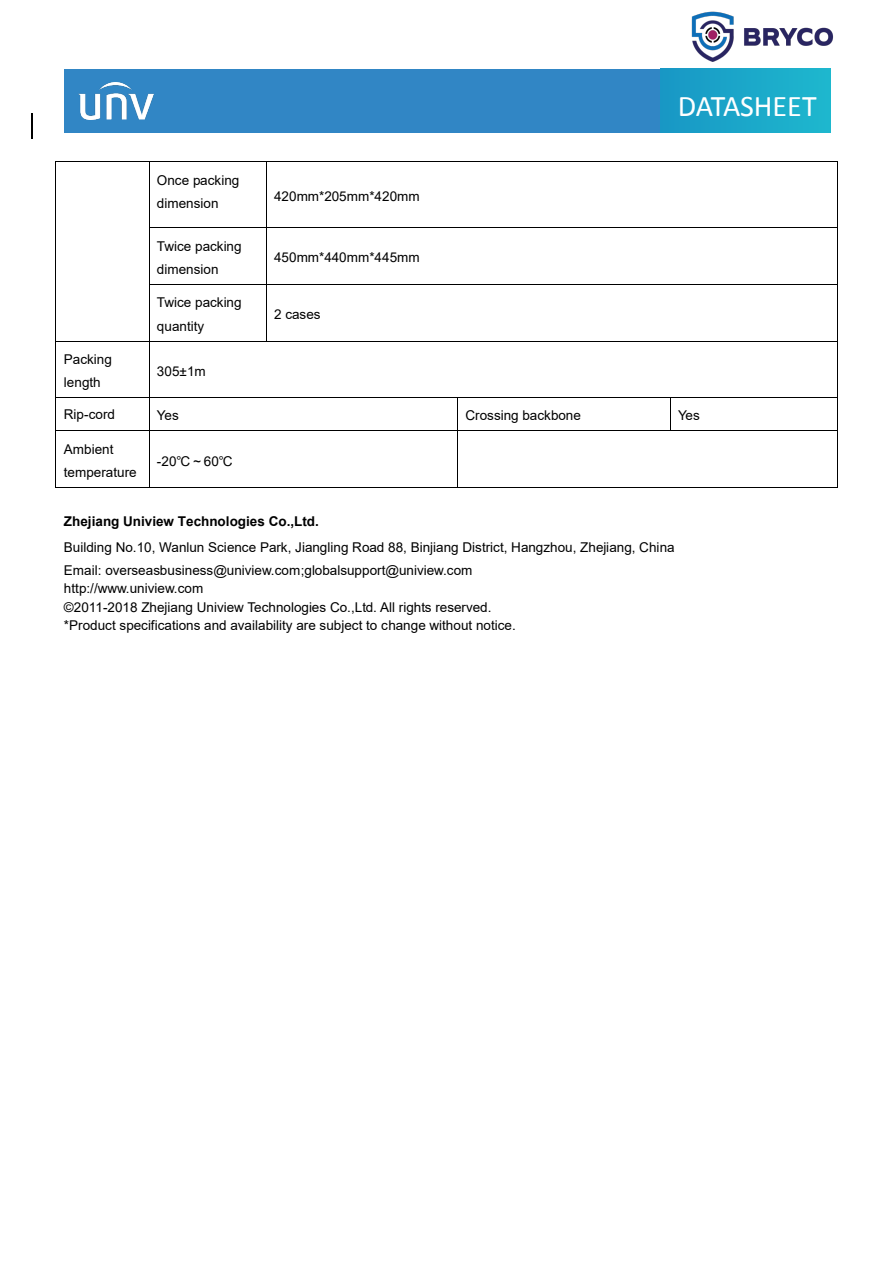
<style>
.page{position:relative;width:893px;height:1263px;background:#fff}
.page>*{position:absolute;margin:0;border:0;box-sizing:border-box;transform-origin:0 0}
.t1{font:30px "Calibri";letter-spacing:-.005em;color:#fff}
.t2{font:13.5px/23.2px "Arial";letter-spacing:.005em;color:#000}
.t3{font:700 13.5px "Arial";color:#000}
.s1{font-family:"Arial Unicode MS"}
</style>
<div class="page">
<div style="left:660px;top:69px;width:170px;height:64px;background:linear-gradient(to right,#1897c5,#1eb7ce)"></div>
<div style="left:65px;top:69px;width:595px;height:64px;background:#3186c5"></div>
<img style="left:78px;top:82px;width:76px;height:38px">
<hr style="left:56px;top:161px;width:93px;height:1px;background:#000">
<hr style="left:149px;top:161px;width:117px;height:1px;background:#000">
<hr style="left:266px;top:161px;width:571px;height:1px;background:#000">
<hr style="left:55px;top:162px;width:1px;height:66px;background:#000">
<hr style="left:149px;top:162px;width:1px;height:66px;background:#000">
<hr style="left:266px;top:162px;width:1px;height:66px;background:#000">
<hr style="left:837px;top:162px;width:1px;height:66px;background:#000">
<hr style="left:149px;top:228px;width:117px;height:1px;background:#000">
<hr style="left:266px;top:228px;width:571px;height:1px;background:#000">
<hr style="left:55px;top:228px;width:1px;height:56px;background:#000">
<hr style="left:149px;top:228px;width:1px;height:56px;background:#000">
<hr style="left:266px;top:228px;width:1px;height:56px;background:#000">
<hr style="left:837px;top:228px;width:1px;height:56px;background:#000">
<hr style="left:149px;top:284px;width:117px;height:1px;background:#000">
<hr style="left:266px;top:284px;width:571px;height:1px;background:#000">
<hr style="left:55px;top:285px;width:1px;height:56px;background:#000">
<hr style="left:149px;top:285px;width:1px;height:56px;background:#000">
<hr style="left:266px;top:285px;width:1px;height:56px;background:#000">
<hr style="left:837px;top:285px;width:1px;height:56px;background:#000">
<hr style="left:56px;top:341px;width:93px;height:1px;background:#000">
<hr style="left:149px;top:341px;width:117px;height:1px;background:#000">
<hr style="left:266px;top:341px;width:571px;height:1px;background:#000">
<hr style="left:55px;top:341px;width:1px;height:56px;background:#000">
<hr style="left:149px;top:341px;width:1px;height:56px;background:#000">
<hr style="left:837px;top:341px;width:1px;height:56px;background:#000">
<hr style="left:56px;top:397px;width:93px;height:1px;background:#000">
<hr style="left:149px;top:397px;width:308px;height:1px;background:#000">
<hr style="left:458px;top:397px;width:212px;height:1px;background:#000">
<hr style="left:670px;top:397px;width:167px;height:1px;background:#000">
<hr style="left:55px;top:398px;width:1px;height:32px;background:#000">
<hr style="left:149px;top:398px;width:1px;height:32px;background:#000">
<hr style="left:457px;top:398px;width:1px;height:32px;background:#000">
<hr style="left:670px;top:398px;width:1px;height:32px;background:#000">
<hr style="left:837px;top:398px;width:1px;height:32px;background:#000">
<hr style="left:56px;top:430px;width:93px;height:1px;background:#000">
<hr style="left:149px;top:430px;width:308px;height:1px;background:#000">
<hr style="left:458px;top:430px;width:212px;height:1px;background:#000">
<hr style="left:670px;top:430px;width:167px;height:1px;background:#000">
<hr style="left:55px;top:431px;width:1px;height:56px;background:#000">
<hr style="left:56px;top:487px;width:93px;height:1px;background:#000">
<hr style="left:149px;top:431px;width:1px;height:56px;background:#000">
<hr style="left:149px;top:487px;width:308px;height:1px;background:#000">
<hr style="left:457px;top:431px;width:1px;height:56px;background:#000">
<hr style="left:458px;top:487px;width:379px;height:1px;background:#000">
<hr style="left:837px;top:431px;width:1px;height:56px;background:#000">
<svg style="left:32px;top:113px;width:1px;height:26px"></svg>
<img style="left:691px;top:11px;width:142px;height:51px">
<p class="t2" style="left:157px;top:168px;width:84px">Once packing dimension</p>
<p class="t2" style="left:274px;top:184px;width:147px">420mm*205mm*420mm</p>
<p class="t2" style="left:157px;top:234px;width:86px">Twice packing dimension</p>
<p class="t2" style="left:274px;top:246px;width:147px">450mm*440mm*445mm</p>
<p class="t2" style="left:157px;top:291px;width:86px">Twice packing quantity</p>
<p class="t2" style="left:274px;top:303px;width:48px">2 cases</p>
<h1 class="t1" style="left:678px;top:87px;width:140px">DATASHEET</h1>
<p class="t2" style="left:64px;top:348px;width:50px">Packing length</p>
<p class="t2" style="left:157px;top:359px;width:50px">305±1m</p>
<p class="t2" style="left:64px;top:402px;width:53px">Rip-cord</p>
<p class="t2" style="left:157px;top:404px;width:23px">Yes</p>
<p class="t2" style="left:465px;top:404px;width:117px">Crossing backbone</p>
<p class="t2" style="left:678px;top:404px;width:23px">Yes</p>
<p class="t2" style="left:64px;top:437px;width:74px">Ambient temperature</p>
<p class="t2" style="left:157px;top:449px;width:77px">-20<span class="s1">℃～</span>60<span class="s1">℃</span></p>
<p class="t3" style="left:64px;top:512px;width:256px">Zhejiang Uniview Technologies Co.,Ltd.</p>
<p class="t2" style="left:64px;top:536px;width:612px;line-height:22.4px">Building No.10, Wanlun Science Park, Jiangling Road 88, Binjiang District, Hangzhou, Zhejiang, China<br>Email: overseasbusiness@uniview.com;globalsupport@uniview.com</p>
<p class="t2" style="left:64px;top:579px;width:453px;line-height:18.6px">http://www.uniview.com<br>©2011-2018 Zhejiang Uniview Technologies Co.,Ltd. All rights reserved. *Product specifications and availability are subject to change without notice.</p>
</div>
